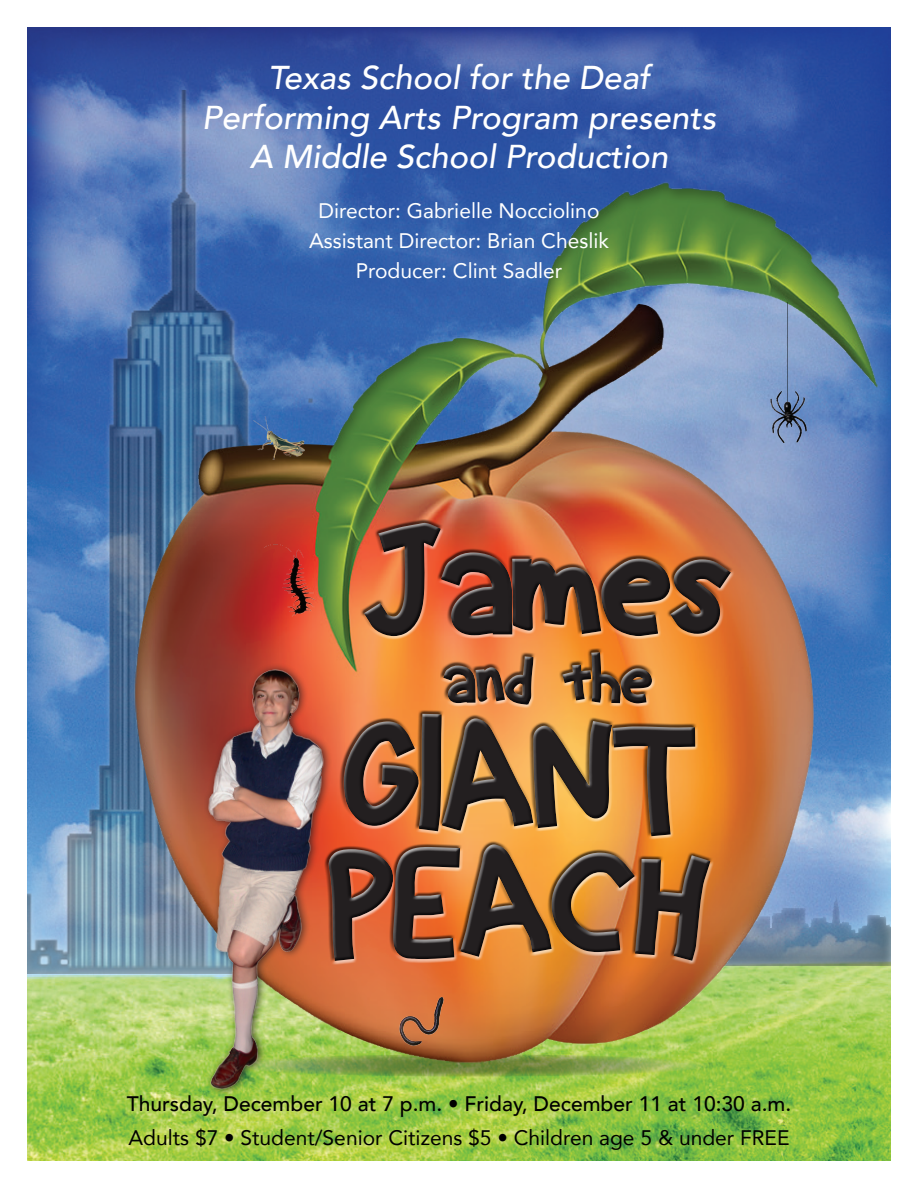
<style>
.page{position:relative;width:918px;height:1188px;background:#fff}
.page>*{position:absolute;margin:0;border:0;box-sizing:border-box;transform-origin:0 0}
.t1{font:italic 500 33px/39.6px "Avenir";color:#fff;text-align:center}
.t2{font:21px/30px "Avenir";color:#fff;text-align:center}
.t3{font:21px "Avenir";color:#000}
.t4{font:500 21px "Avenir";color:#000}
</style>
<div class="page">
<img style="left:27px;top:27px;width:864px;height:1134px">
<div style="left:482px;top:849px;width:419px;height:126px;background:#fff"></div>
<svg style="left:230px;top:1054px;width:480px;height:23px;background:#7d9d44"></svg>
<img style="left:27px;top:29px;width:864px;height:937px">
<div style="left:27px;top:55px;width:358px;height:920px;background:#231f20;opacity:.75"></div>
<div style="left:115px;top:134px;width:768px;height:932px;background:#231f20;opacity:.32"></div>
<div style="left:331px;top:526px;width:404px;height:439px;background:#231f20;opacity:.75"></div>
<div style="left:439px;top:648px;width:215px;height:57px;background:#fff;opacity:.75"></div>
<div style="left:440px;top:650px;width:216px;height:59px;background:#231f20;opacity:.75"></div>
<img style="left:770px;top:302px;width:36px;height:141px">
<img style="left:254px;top:417px;width:51px;height:43px">
<img style="left:254px;top:544px;width:72px;height:72px">
<img style="left:394px;top:995px;width:52px;height:53px">
<img style="left:168px;top:640px;width:173px;height:460px">
<h1 class="t1" style="left:202px;top:58px;width:516px">Texas School for the Deaf<br>Performing Arts Program presents<br>A Middle School Production</h1>
<p class="t2" style="left:309px;top:195px;width:301px">Director: Gabrielle Nocciolino<br>Assistant Director: Brian Cheslik<br>Producer: Clint Sadler</p>
<p class="t4" style="left:127px;top:1086px;width:666px">Thursday, December 10 at 7 p.m. • Friday, December 11 at 10:30 a.m.</p>
<p class="t3" style="left:129px;top:1120px;width:663px">Adults $7 • Student/Senior Citizens $5 • Children age 5 &amp; under FREE</p>
</div>
